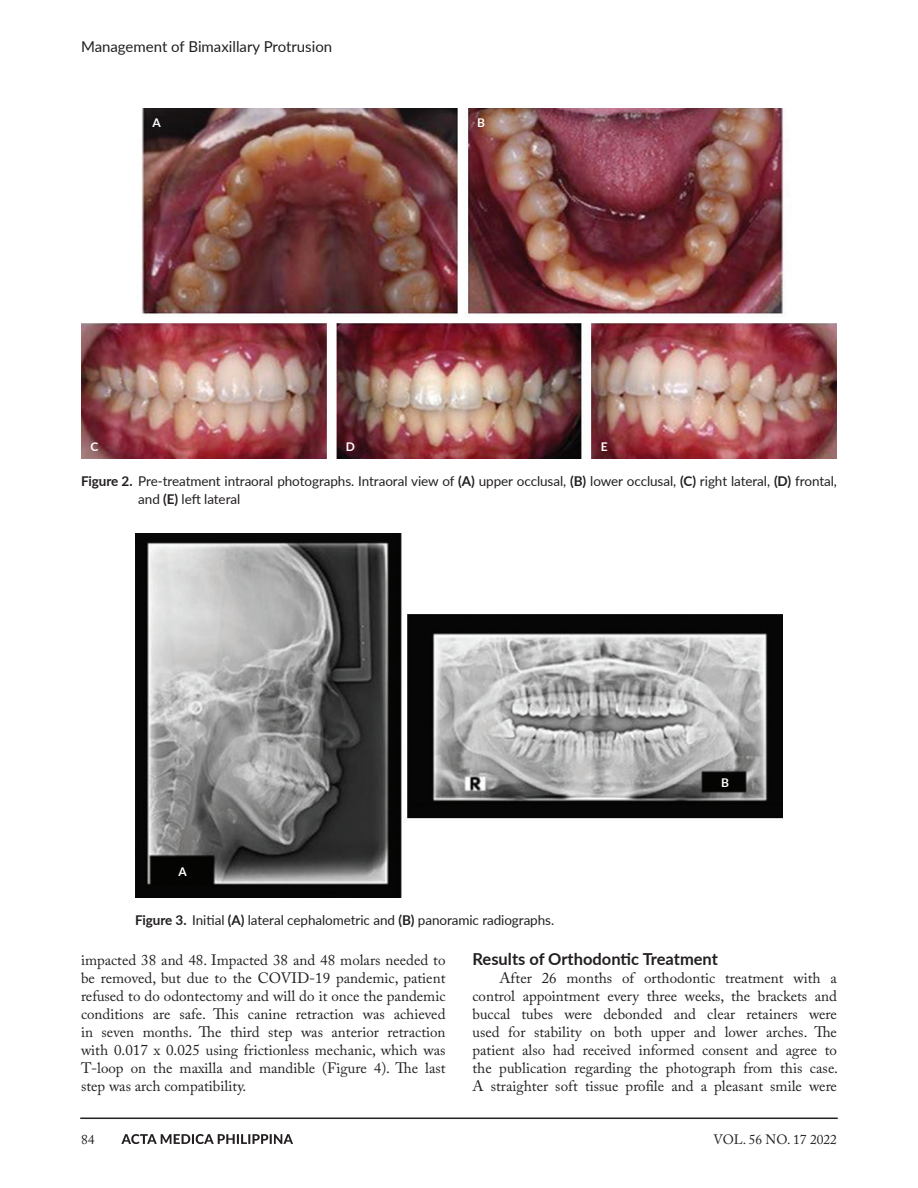
<style>
.page{position:relative;width:918px;height:1188px;background:#fff}
.page>*{position:absolute;margin:0;border:0;box-sizing:border-box;transform-origin:0 0}
.t1{font:700 16.5px "Lato";color:#231f20}
.t2{font:15px/18px "Adobe Caslon Pro";color:#231f20;text-align:justify}
.t3{font:15px "Lato";color:#231f20}
.t4{font:13.5px/18px "Lato";letter-spacing:-.005em;color:#231f20}
.t5{font:13.5px "Adobe Caslon Pro";color:#231f20}
.t6{font:700 12px "Lato";color:#fff}
.s1{font-weight:700}
</style>
<div class="page">
<img style="left:81px;top:108px;width:756px;height:351px">
<img style="left:135px;top:533px;width:648px;height:365px">
<hr style="left:80px;top:1118px;width:758px;height:1px;background:#231f20">
<svg style="left:121px;top:1134px;width:172px;height:10px"></svg>
<p class="t3" style="left:81px;top:35px;width:253px">Management of Bimaxillary Protrusion</p>
<p class="t6" style="left:153px;top:114px;width:10px">A</p>
<p class="t6" style="left:477px;top:114px;width:9px">B</p>
<p class="t6" style="left:91px;top:438px;width:9px">C</p>
<p class="t6" style="left:346px;top:438px;width:11px">D</p>
<p class="t6" style="left:601px;top:438px;width:8px">E</p>
<p class="t4" style="left:138px;top:471px;width:700px;text-indent:-57px"><span class="s1">Figure 2.</span> Pre-treatment intraoral photographs. Intraoral view of <span class="s1">(A)</span> upper occlusal, <span class="s1">(B)</span> lower occlusal, <span class="s1">(C)</span> right lateral, <span class="s1">(D)</span> frontal, and <span class="s1">(E)</span> left lateral</p>
<p class="t6" style="left:178px;top:863px;width:10px">A</p>
<p class="t4" style="left:135px;top:910px;width:421px"><span class="s1">Figure 3.</span> Initial <span class="s1">(A)</span> lateral cephalometric and <span class="s1">(B)</span> panoramic radiographs.</p>
<p class="t6" style="left:721px;top:774px;width:9px">B</p>
<p class="t2" style="left:81px;top:951px;width:366px">impacted 38 and 48. Impacted 38 and 48 molars needed to be removed, but due to the COVID-19 pandemic, patient refused to do odontectomy and will do it once the pandemic conditions are safe. This canine retraction was achieved in seven months. The third step was anterior retraction with 0.017 x 0.025 using frictionless mechanic, which was T-loop on the maxilla and mandible (Figure 4). The last step was arch compatibility.</p>
<p class="t1" style="left:472px;top:947px;width:247px">Results of Orthodontic Treatment</p>
<p class="t2" style="left:472px;top:969px;width:367px;text-indent:27px">After 26 months of orthodontic treatment with a control appointment every three weeks, the brackets and buccal tubes were debonded and clear retainers were used for stability on both upper and lower arches. The patient also had received informed consent and agree to the publication regarding the photograph from this case.<br>A straighter soft tissue profile and a pleasant smile were</p>
<p class="t5" style="left:81px;top:1131px;width:15px">84</p>
<p class="t5" style="left:714px;top:1131px;width:125px">VOL. 56 NO. 17 2022</p>
</div>
